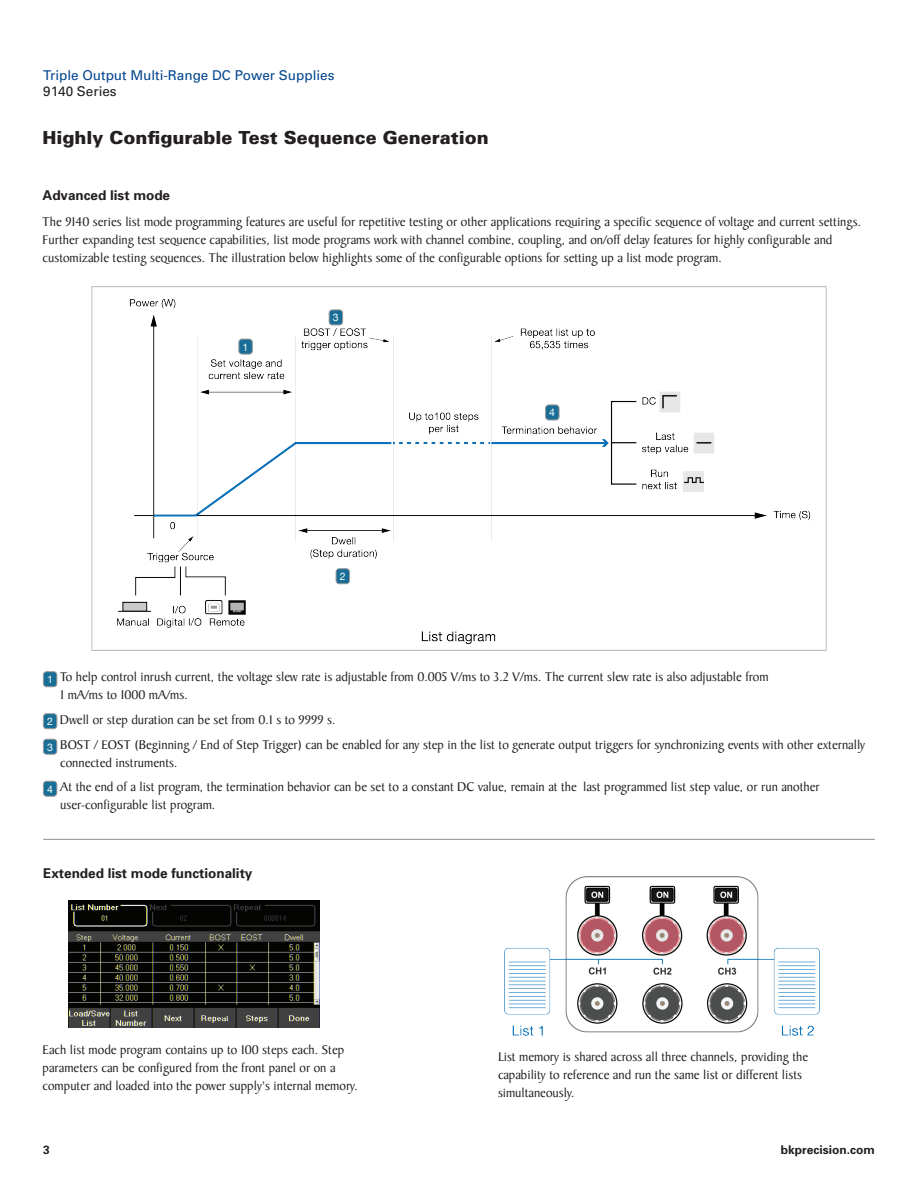
<style>
.page{position:relative;width:918px;height:1188px;background:#fff}
.page>*{position:absolute;margin:0;border:0;box-sizing:border-box;transform-origin:0 0}
.t1{font:900 18px "Univers";color:#231f20}
.t2{font:13.5px/18px "Baker Signet";color:#231f20}
.t3{font:700 13.5px "Univers";color:#231f20}
.t4{font:13.5px "Univers";color:#02448d}
.t5{font:13.5px "Univers";color:#231f20}
.t6{font:700 12px "Univers";color:#231f20}
.t7{font:10.5px "Helvetica Neue";color:#fff}
</style>
<div class="page">
<div style="left:43px;top:672px;width:14px;height:15px;background:#186e96;border-radius:3px"></div>
<div style="left:43px;top:672px;width:14px;height:15px;border:1px solid #999;border-radius:3px"></div>
<div style="left:43px;top:714px;width:14px;height:15px;background:#186e96;border-radius:3px"></div>
<div style="left:43px;top:714px;width:14px;height:15px;border:1px solid #999;border-radius:3px"></div>
<div style="left:43px;top:739px;width:14px;height:15px;background:#186e96;border-radius:3px"></div>
<div style="left:43px;top:739px;width:14px;height:15px;border:1px solid #999;border-radius:3px"></div>
<div style="left:43px;top:781px;width:14px;height:15px;background:#186e96;border-radius:3px"></div>
<div style="left:43px;top:781px;width:14px;height:15px;border:1px solid #999;border-radius:3px"></div>
<img style="left:91px;top:287px;width:736px;height:363px">
<img style="left:69px;top:900px;width:251px;height:128px">
<div style="left:239px;top:339px;width:13px;height:15px;background:#186e96;border-radius:3px"></div>
<div style="left:239px;top:339px;width:14px;height:15px;border:1px solid #999;border-radius:3px"></div>
<div style="left:336px;top:569px;width:14px;height:15px;background:#186e96;border-radius:3px"></div>
<div style="left:336px;top:569px;width:14px;height:15px;border:1px solid #999;border-radius:3px"></div>
<div style="left:329px;top:310px;width:14px;height:15px;background:#186e96;border-radius:3px"></div>
<div style="left:329px;top:310px;width:14px;height:15px;border:1px solid #999;border-radius:3px"></div>
<div style="left:546px;top:405px;width:13px;height:15px;background:#186e96;border-radius:3px"></div>
<div style="left:545px;top:405px;width:14px;height:15px;border:1px solid #999;border-radius:3px"></div>
<hr style="left:43px;top:839px;width:832px;height:1px;background:#999">
<img style="left:504px;top:876px;width:315px;height:159px">
<p class="t4" style="left:43px;top:67px;width:293px">Triple Output Multi-Range DC Power Supplies</p>
<p class="t5" style="left:43px;top:83px;width:75px">9140 Series</p>
<h1 class="t1" style="left:43px;top:126px;width:448px">Highly Configurable Test Sequence Generation</h1>
<p class="t3" style="left:43px;top:187px;width:129px">Advanced list mode</p>
<p class="t2" style="left:43px;top:213px;width:820px">The 9140 series list mode programming features are useful for repetitive testing or other applications requiring a specific sequence of voltage and current settings.<br>Further expanding test sequence capabilities, list mode programs work with channel combine, coupling, and on/off delay features for highly configurable and customizable testing sequences. The illustration below highlights some of the configurable options for setting up a list mode program.</p>
<p class="t7" style="left:243px;top:339px;width:7px">1</p>
<p class="t7" style="left:333px;top:310px;width:7px">3</p>
<p class="t7" style="left:340px;top:569px;width:7px">2</p>
<p class="t7" style="left:549px;top:405px;width:7px">4</p>
<p class="t2" style="left:60px;top:668px;width:710px">To help control inrush current, the voltage slew rate is adjustable from 0.005 V/ms to 3.2 V/ms. The current slew rate is also adjustable from<br>1 mA/ms to 1000 mA/ms.</p>
<p class="t2" style="left:60px;top:708px;width:807px;line-height:24.8px">Dwell or step duration can be set from 0.1 s to 9999 s.<br>BOST / EOST (Beginning / End of Step Trigger) can be enabled for any step in the list to generate output triggers for synchronizing events with other externally</p>
<p class="t2" style="left:60px;top:750px;width:761px;line-height:24.8px">connected instruments.<br>At the end of a list program, the termination behavior can be set to a constant DC value, remain at the last programmed list step value, or run another</p>
<p class="t2" style="left:60px;top:797px;width:157px">user-configurable list program.</p>
<p class="t7" style="left:47px;top:672px;width:7px">1</p>
<p class="t7" style="left:47px;top:714px;width:7px">2</p>
<p class="t7" style="left:47px;top:739px;width:7px">3</p>
<p class="t7" style="left:47px;top:781px;width:7px">4</p>
<p class="t3" style="left:43px;top:865px;width:211px">Extended list mode functionality</p>
<p class="t2" style="left:43px;top:1041px;width:317px">Each list mode program contains up to 100 steps each. Step parameters can be configured from the front panel or on a computer and loaded into the power supply's internal memory.</p>
<p class="t2" style="left:498px;top:1048px;width:312px">List memory is shared across all three channels, providing the capability to reference and run the same list or different lists simultaneously.</p>
<p class="t6" style="left:43px;top:1143px;width:8px">3</p>
<p class="t6" style="left:781px;top:1143px;width:96px">bkprecision.com</p>
</div>
